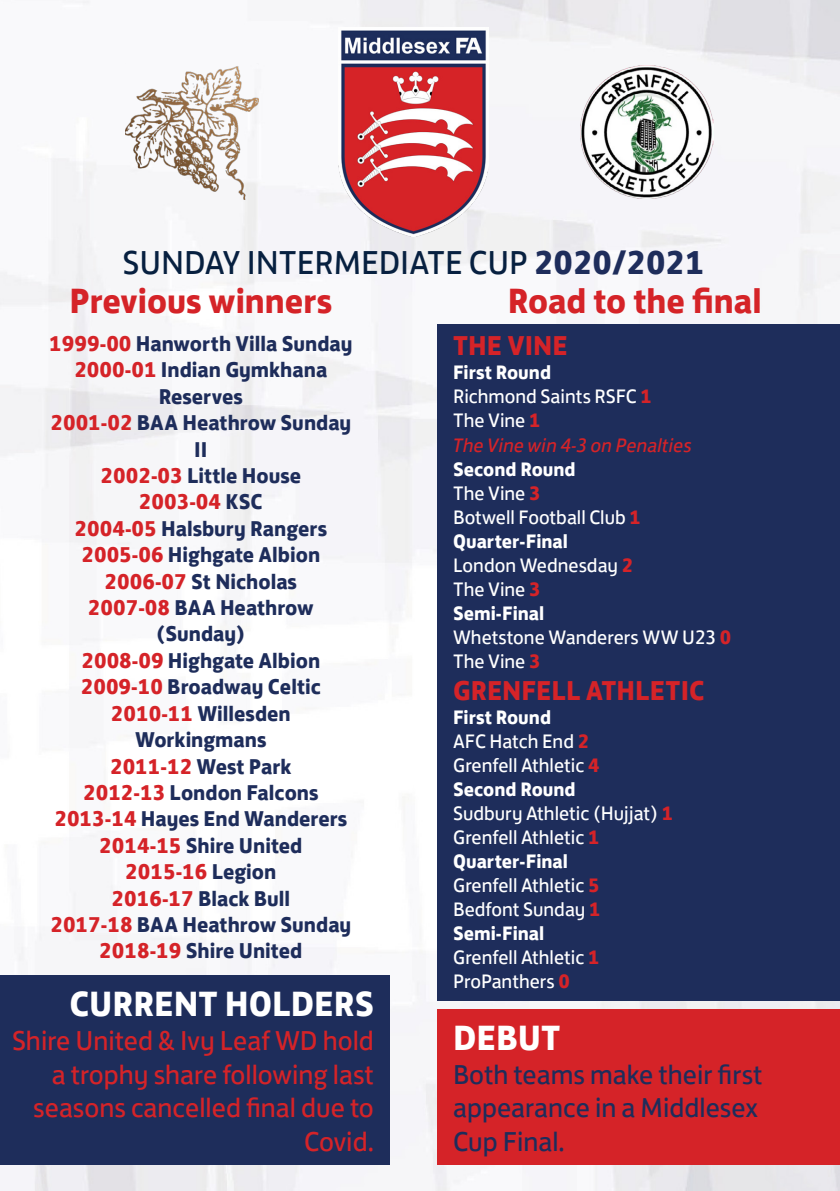
<style>
.page{position:relative;width:840px;height:1191px;background:#fff}
.page>*{position:absolute;margin:0;border:0;box-sizing:border-box;transform-origin:0 0}
.t1{font:700 36px "FS Jack";color:#d52328}
.t2{font:700 36px "FS Jack";color:#fff}
.t3{font:34px "FS Jack";color:#072040}
.t4{font:28px/33.6px "FS Jack";color:#d52328;text-align:right}
.t5{font:28px/33.6px "FS Jack";color:#1e2d5b}
.t6{font:700 28px "FS Jack";color:#d52328}
.t7{font:700 22px/26.4px "FS Jack";color:#1e2d5b;text-align:center}
.t8{font:20px/24px "FS Jack";color:#fff}
.s1{font-weight:700;color:#1e2d5b}
.s2{color:#d52328}
.s3{font-weight:700}
.s4{font-weight:700;color:#d52328}
.s5{font-style:italic;color:#d52328}
</style>
<div class="page">
<img style="left:0;top:0;width:839px;height:1191px">
<img style="left:338px;top:27px;width:150px;height:210px">
<div style="left:437px;top:325px;width:402px;height:676px;background:#1e2d5b"></div>
<div style="left:437px;top:1009px;width:402px;height:155px;background:#d52328"></div>
<div style="left:0;top:975px;width:390px;height:189px;background:#1e2d5b"></div>
<img style="left:580px;top:65px;width:133px;height:133px">
<img style="left:126px;top:64px;width:132px;height:136px">
<h2 class="t3" style="left:122px;top:235px;width:583px">SUNDAY INTERMEDIATE CUP <span class="s1">2020/2021</span></h2>
<h1 class="t1" style="left:69px;top:271px;width:264px">Previous winners</h1>
<p class="t7" style="left:49px;top:328px;width:304px"><span class="s2">1999-00</span> Hanworth Villa Sunday<br><span class="s2">2000-01</span> Indian Gymkhana<br>Reserves<br><span class="s2">2001-02</span> BAA Heathrow Sunday<br>II<br><span class="s2">2002-03</span> Little House<br><span class="s2">2003-04</span> KSC<br><span class="s2">2004-05</span> Halsbury Rangers<br><span class="s2">2005-06</span> Highgate Albion<br><span class="s2">2006-07</span> St Nicholas<br><span class="s2">2007-08</span> BAA Heathrow (Sunday)<br><span class="s2">2008-09</span> Highgate Albion<br><span class="s2">2009-10</span> Broadway Celtic<br><span class="s2">2010-11</span> Willesden<br>Workingmans<br><span class="s2">2011-12</span> West Park<br><span class="s2">2012-13</span> London Falcons<br><span class="s2">2013-14</span> Hayes End Wanderers<br><span class="s2">2014-15</span> Shire United<br><span class="s2">2015-16</span> Legion<br><span class="s2">2016-17</span> Black Bull<br><span class="s2">2017-18</span> BAA Heathrow Sunday<br><span class="s2">2018-19</span> Shire United</p>
<h1 class="t1" style="left:507px;top:271px;width:255px">Road to the final</h1>
<p class="t6" style="left:453px;top:322px;width:116px">THE VINE</p>
<p class="t8" style="left:453px;top:359px;width:240px"><span class="s3">First Round<br></span>Richmond Saints RSFC <span class="s4">1<br></span>The Vine <span class="s4">1<br></span><span class="s5">The Vine win 4-3 on Penalties</span></p>
<p class="t8" style="left:453px;top:455px;width:279px"><span class="s3">Second Round<br></span>The Vine <span class="s4">3<br></span>Botwell Football Club <span class="s4">1<br></span><span class="s3">Quarter-Final<br></span>London Wednesday <span class="s4">2<br></span>The Vine <span class="s4">3<br></span><span class="s3">Semi-Final<br></span>Whetstone Wanderers WW U23 <span class="s4">0<br></span>The Vine <span class="s4">3</span></p>
<p class="t6" style="left:453px;top:667px;width:253px">GRENFELL ATHLETIC</p>
<p class="t8" style="left:453px;top:703px;width:222px"><span class="s3">First Round<br></span>AFC Hatch End <span class="s4">2<br></span>Grenfell Athletic <span class="s4">4<br></span><span class="s3">Second Round<br></span>Sudbury Athletic (Hujjat) <span class="s4">1<br></span>Grenfell Athletic <span class="s4">1<br></span><span class="s3">Quarter-Final<br></span>Grenfell Athletic <span class="s4">5<br></span>Bedfont Sunday <span class="s4">1<br></span><span class="s3">Semi-Final<br></span>Grenfell Athletic <span class="s4">1<br></span>ProPanthers <span class="s4">0</span></p>
<h1 class="t2" style="left:453px;top:1007px;width:109px">DEBUT</h1>
<p class="t5" style="left:453px;top:1055px;width:311px">Both teams make their first appearance in a Middlesex<br>Cup Final.</p>
<h1 class="t2" style="left:69px;top:973px;width:306px">CURRENT HOLDERS</h1>
<p class="t4" style="left:12px;top:1021px;width:363px">Shire United &amp; Ivy Leaf WD hold a trophy share following last seasons cancelled final due to<br>Covid.</p>
</div>
